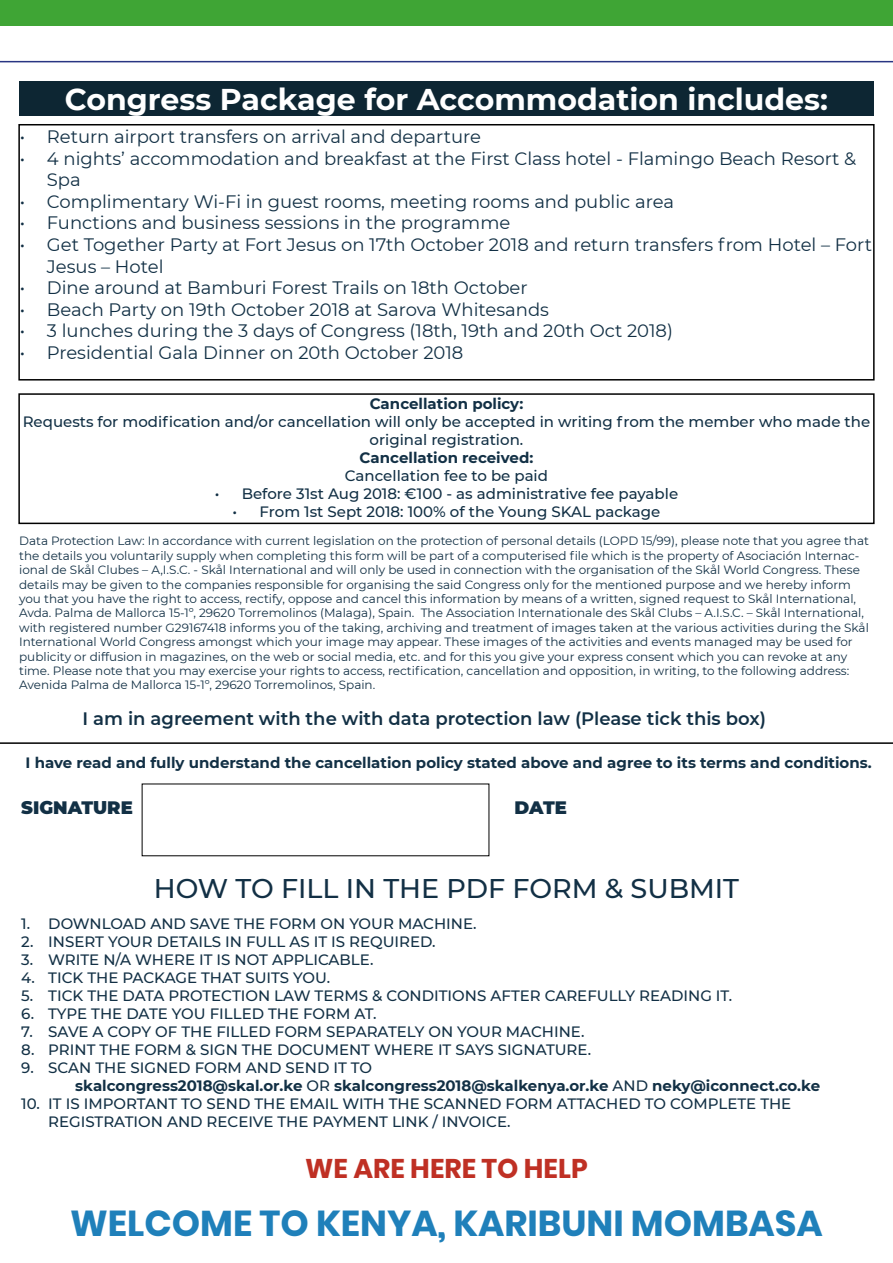
<style>
.page{position:relative;width:893px;height:1263px;background:#fff}
.page>*{position:absolute;margin:0;border:0;box-sizing:border-box;transform-origin:0 0}
.t1{font:700 36px "Poppins";color:#1f80ba}
.t2{font:700 30px "Montserrat";color:#fff}
.t3{font:500 27px "Montserrat";color:#123045}
.t4{font:700 27px "Poppins";color:#bf3024}
.t5{font:18px/21.6px "Montserrat";color:#123045}
.t6{font:600 18px "Montserrat";color:#123045}
.t7{font:900 18px "Montserrat";color:#123045}
.t8{font:500 15px/18px "Montserrat";color:#123045;text-align:center}
.t9{font:700 15px/18px "Montserrat";color:#123045}
.t10{font:12px/14.4px "Montserrat";color:#123045}
.s1{font-weight:500}
</style>
<div class="page">
<hr style="left:0;top:61px;width:893px;height:1px;background:#283583">
<div style="left:18px;top:124px;width:857px;height:256px;border:2px solid #000"></div>
<div style="left:19px;top:81px;width:855px;height:35px;background:#0d2633"></div>
<div style="left:18px;top:393px;width:857px;height:131px;border:2px solid #000"></div>
<hr style="left:0;top:742px;width:893px;height:2px;background:#000">
<div style="left:0;top:0;width:893px;height:25px;background:#3fa535"></div>
<h2 class="t2" style="left:65px;top:78px;width:764px">Congress Package for Accommodation includes:</h2>
<h3 class="t5" style="left:20px;top:125px;width:463px">• Return airport transfers on arrival and departure</h3>
<h3 class="t5" style="left:47px;top:147px;width:811px;text-indent:-27px">• 4 nights’ accommodation and breakfast at the First Class hotel - Flamingo Beach Resort &amp;<br>Spa</h3>
<h3 class="t5" style="left:20px;top:190px;width:656px">• Complimentary Wi-Fi in guest rooms, meeting rooms and public area</h3>
<h3 class="t5" style="left:20px;top:211px;width:492px">• Functions and business sessions in the programme</h3>
<h3 class="t5" style="left:47px;top:233px;width:827px;text-indent:-27px">• Get Together Party at Fort Jesus on 17th October 2018 and return transfers from Hotel – Fort<br>Jesus – Hotel</h3>
<h3 class="t5" style="left:20px;top:276px;width:509px">• Dine around at Bamburi Forest Trails on 18th October</h3>
<h3 class="t5" style="left:20px;top:298px;width:531px">• Beach Party on 19th October 2018 at Sarova Whitesands</h3>
<h3 class="t5" style="left:20px;top:319px;width:655px">• 3 lunches during the 3 days of Congress (18th, 19th and 20th Oct 2018)</h3>
<h3 class="t5" style="left:20px;top:341px;width:445px">• Presidential Gala Dinner on 20th October 2018</h3>
<p class="t9" style="left:370px;top:394px;width:155px">Cancellation policy:</p>
<p class="t8" style="left:23px;top:412px;width:849px">Requests for modification and/or cancellation will only be accepted in writing from the member who made the original registration.</p>
<p class="t9" style="left:360px;top:448px;width:175px">Cancellation received:</p>
<p class="t8" style="left:345px;top:466px;width:205px">Cancellation fee to be paid</p>
<p class="t8" style="left:215px;top:484px;width:465px">• Before 31st Aug 2018: €100 - as administrative fee payable</p>
<p class="t8" style="left:232px;top:502px;width:429px">• From 1st Sept 2018: 100% of the Young SKAL package</p>
<p class="t10" style="left:19px;top:533px;width:851px">Data Protection Law: In accordance with current legislation on the protection of personal details (LOPD 15/99), please note that you agree that the details you voluntarily supply when completing this form will be part of a computerised file which is the property of Asociación Internac&shy;ional de Skål Clubes – A,I.S.C. - Skål International and will only be used in connection with the organisation of the Skål World Congress. These details may be given to the companies responsible for organising the said Congress only for the mentioned purpose and we hereby inform you that you have the right to access, rectify, oppose and cancel this information by means of a written, signed request to Skål International, Avda. Palma de Mallorca 15-1º, 29620 Torremolinos (Malaga), Spain. The Association Internationale des Skål Clubs – A.I.S.C. – Skål International, with registered number G29167418 informs you of the taking, archiving and treatment of images taken at the various activities during the Skål International World Congress amongst which your image may appear. These images of the activities and events managed may be used for publicity or diffusion in magazines, on the web or social media, etc. and for this you give your express consent which you can revoke at any time. Please note that you may exercise your rights to access, rectification, cancellation and opposition, in writing, to the following address:<br>Avenida Palma de Mallorca 15-1º, 29620 Torremolinos, Spain.</p>
<h3 class="t6" style="left:82px;top:706px;width:685px">I am in agreement with the with data protection law (Please tick this box)</h3>
<p class="t9" style="left:26px;top:752px;width:848px">I have read and fully understand the cancellation policy stated above and agree to its terms and conditions.</p>
<h3 class="t7" style="left:21px;top:794px;width:113px">SIGNATURE</h3>
<h3 class="t7" style="left:514px;top:794px;width:54px">DATE</h3>
<h3 class="t3" style="left:154px;top:870px;width:587px">HOW TO FILL IN THE PDF FORM &amp; SUBMIT</h3>
<p class="t8" style="left:21px;top:914px;width:457px">1. DOWNLOAD AND SAVE THE FORM ON YOUR MACHINE.</p>
<p class="t8" style="left:21px;top:932px;width:416px">2. INSERT YOUR DETAILS IN FULL AS IT IS REQUIRED.</p>
<p class="t8" style="left:21px;top:950px;width:354px">3. WRITE N/A WHERE IT IS NOT APPLICABLE.</p>
<p class="t8" style="left:21px;top:968px;width:311px">4. TICK THE PACKAGE THAT SUITS YOU.</p>
<p class="t8" style="left:21px;top:986px;width:713px">5. TICK THE DATA PROTECTION LAW TERMS &amp; CONDITIONS AFTER CAREFULLY READING IT.</p>
<p class="t8" style="left:21px;top:1004px;width:357px">6. TYPE THE DATE YOU FILLED THE FORM AT.</p>
<p class="t8" style="left:21px;top:1022px;width:565px">7. SAVE A COPY OF THE FILLED FORM SEPARATELY ON YOUR MACHINE.</p>
<p class="t8" style="left:21px;top:1040px;width:571px">8. PRINT THE FORM &amp; SIGN THE DOCUMENT WHERE IT SAYS SIGNATURE.</p>
<p class="t9" style="left:75px;top:1058px;width:746px;text-indent:-54px"><span class="s1">9. SCAN THE SIGNED FORM AND SEND IT TO<br></span>skalcongress2018@skal.or.ke <span class="s1">OR</span> skalcongress2018@skalkenya.or.ke <span class="s1">AND</span> neky@iconnect.co.ke</p>
<p class="t8" style="left:48px;top:1094px;width:745px;text-align:left;text-indent:-27px">10. IT IS IMPORTANT TO SEND THE EMAIL WITH THE SCANNED FORM ATTACHED TO COMPLETE THE<br>REGISTRATION AND RECEIVE THE PAYMENT LINK / INVOICE.</p>
<h3 class="t4" style="left:305px;top:1153px;width:284px">WE ARE HERE TO HELP</h3>
<h1 class="t1" style="left:70px;top:1202px;width:754px">WELCOME TO KENYA, KARIBUNI MOMBASA</h1>
</div>
